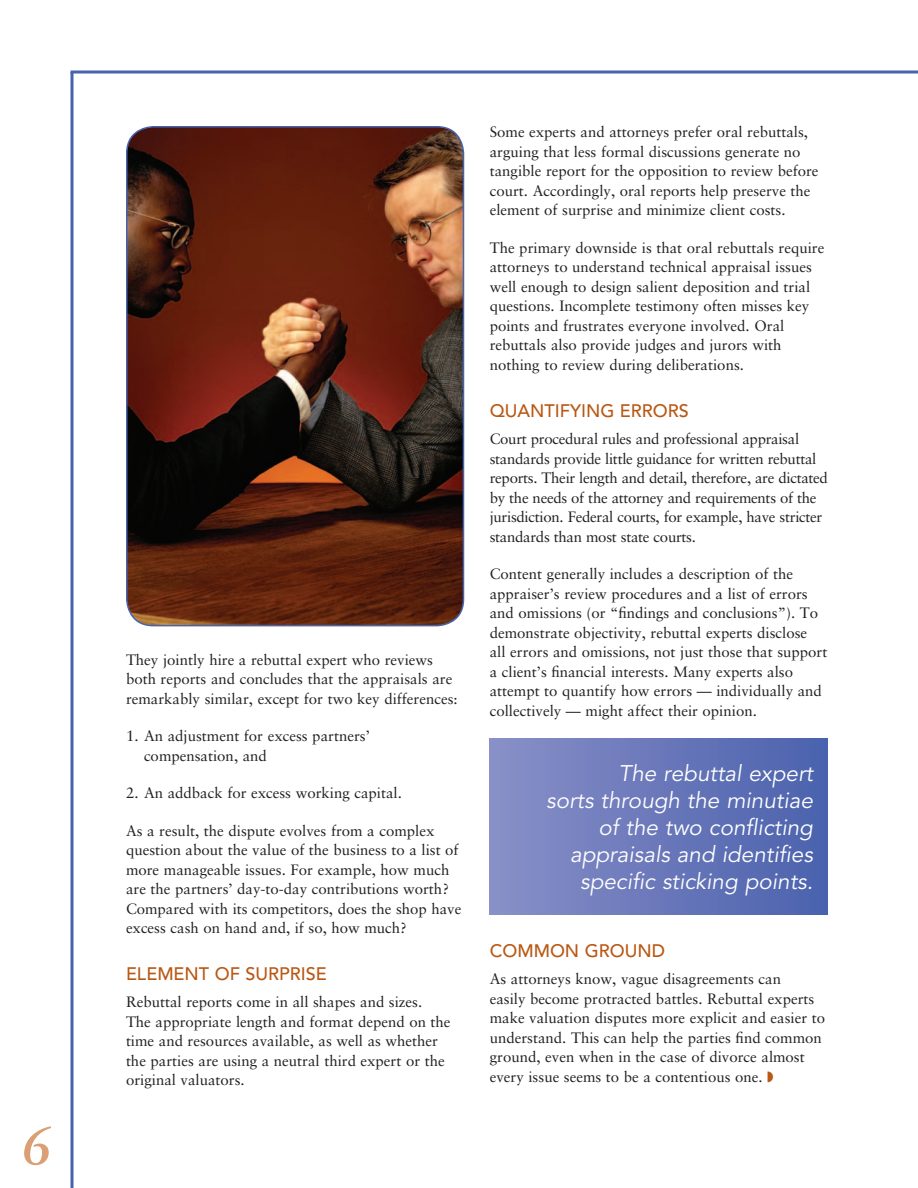
<style>
.page{position:relative;width:918px;height:1188px;background:#fff}
.page>*{position:absolute;margin:0;border:0;box-sizing:border-box;transform-origin:0 0}
.t1{font:italic 700 54px "Sabon LT Std";color:#da9f74}
.t2{font:italic 22.5px/27px "Avenir LT Std";color:#fff;text-align:right}
.t3{font:500 18px "Avenir LT Std";color:#b95814}
.t4{font:15px/19.5px "Sabon LT Std";color:#231f20}
.t5{font:15px/19.5px "Sabon LT Std";letter-spacing:-.02em;color:#231f20}
</style>
<div class="page">
<svg style="left:70px;top:72px;width:4px;height:1116px;background:#7589c2"></svg>
<svg style="left:71px;top:70px;width:847px;height:4px;background:#7589c1"></svg>
<img style="left:127px;top:127px;width:337px;height:499px">
<div style="left:126px;top:126px;width:338px;height:500px;border:2px solid #4863ae;border-radius:27px"></div>
<div style="left:490px;top:738px;width:338px;height:176px;background:linear-gradient(to right,#8990c7,#4a62ad)"></div>
<h1 class="t1" style="left:21px;top:1113px;width:32px">6</h1>
<p class="t4" style="left:126px;top:650px;width:333px">They jointly hire a rebuttal expert who reviews both reports and concludes that the appraisals are remarkably similar, except for two key differences:</p>
<p class="t4" style="left:144px;top:726px;width:227px;text-indent:-18px">1. An adjustment for excess partners’ compensation, and</p>
<p class="t4" style="left:126px;top:783px;width:277px">2. An addback for excess working capital.</p>
<p class="t4" style="left:126px;top:821px;width:337px">As a result, the dispute evolves from a complex question about the value of the business to a list of more manageable issues. For example, how much are the partners’ day-to-day contributions worth?<br>Compared with its competitors, does the shop have excess cash on hand and, if so, how much?</p>
<p class="t3" style="left:126px;top:964px;width:202px">ELEMENT OF SURPRISE</p>
<p class="t4" style="left:126px;top:992px;width:326px">Rebuttal reports come in all shapes and sizes.<br>The appropriate length and format depend on the time and resources available, as well as whether the parties are using a neutral third expert or the original valuators.</p>
<p class="t4" style="left:490px;top:122px;width:330px">Some experts and attorneys prefer oral rebuttals, arguing that less formal discussions generate no tangible report for the opposition to review before court. Accordingly, oral reports help preserve the element of surprise and minimize client costs.</p>
<p class="t4" style="left:490px;top:238px;width:336px">The primary downside is that oral rebuttals require attorneys to understand technical appraisal issues well enough to design salient deposition and trial questions. Incomplete testimony often misses key points and frustrates everyone involved. Oral rebuttals also provide judges and jurors with nothing to review during deliberations.</p>
<p class="t3" style="left:490px;top:400px;width:201px">QUANTIFYING ERRORS</p>
<p class="t5" style="left:490px;top:429px;width:340px">Court procedural rules and professional appraisal standards provide little guidance for written rebuttal reports. Their length and detail, therefore, are dictated by the needs of the attorney and requirements of the jurisdiction. Federal courts, for example, have stricter standards than most state courts.</p>
<p class="t4" style="left:490px;top:564px;width:339px">Content generally includes a description of the appraiser’s review procedures and a list of errors and omissions (or “findings and conclusions”). To demonstrate objectivity, rebuttal experts disclose<br>all errors and omissions, not just those that support a client’s financial interests. Many experts also attempt to quantify how errors — individually and collectively — might affect their opinion.</p>
<h2 class="t2" style="left:546px;top:760px;width:268px">The rebuttal expert<br>sorts through the minutiae of the two conflicting appraisals and identifies specific sticking points.</h2>
<p class="t3" style="left:490px;top:940px;width:177px">COMMON GROUND</p>
<p class="t4" style="left:490px;top:969px;width:337px">As attorneys know, vague disagreements can<br>easily become protracted battles. Rebuttal experts make valuation disputes more explicit and easier to understand. This can help the parties find common ground, even when in the case of divorce almost every issue seems to be a contentious one.</p>
</div>
